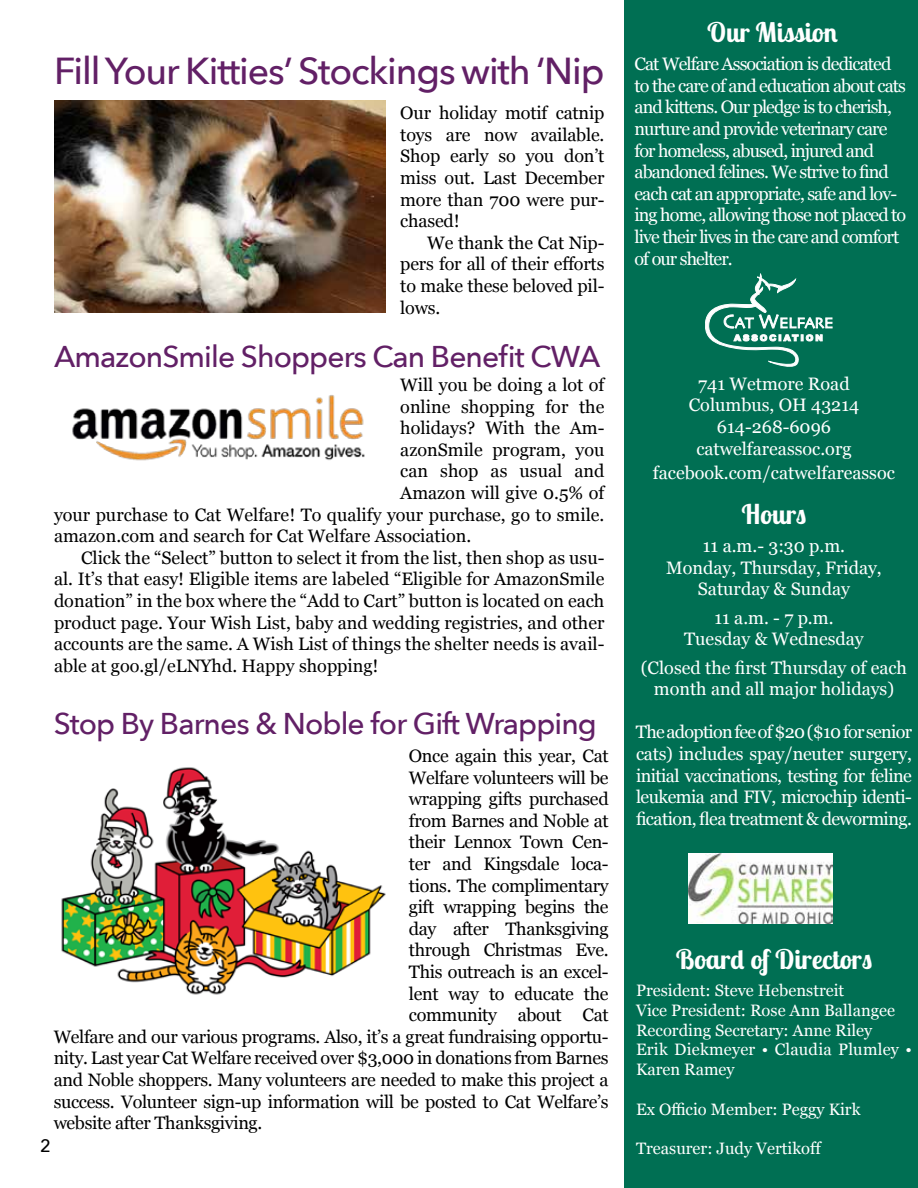
<style>
.page{position:relative;width:918px;height:1188px;background:#fff}
.page>*{position:absolute;margin:0;border:0;box-sizing:border-box;transform-origin:0 0}
.t1{font:500 37.5px "Avenir Next";letter-spacing:-.03em;color:#622066}
.t2{font:500 30px "Avenir Next";letter-spacing:-.03em;color:#622066}
.t3{font:700 27px "Lobster Two";color:#fff}
.t4{font:18px/21.6px "Georgia";letter-spacing:-.01em;color:#000;text-align:justify}
.t5{font:18px/21.6px "Georgia";letter-spacing:-.05em;color:#fff}
.t6{font:18px/21.6px "Georgia";color:#fff;text-align:center}
.t7{font:500 18px "Avenir Next";color:#000}
.t8{font:16.5px/19.8px "Georgia";color:#fff}
</style>
<div class="page">
<div style="left:625px;top:0;width:293px;height:1188px;background:#006f53"></div>
<img style="left:688px;top:853px;width:144px;height:70px">
<svg style="left:705px;top:274px;width:127px;height:92px"></svg>
<img style="left:54px;top:101px;width:331px;height:211px">
<img style="left:61px;top:767px;width:325px;height:228px">
<img style="left:72px;top:395px;width:293px;height:66px">
<h1 class="t1" style="left:54px;top:39px;width:552px">Fill Your Kitties’ Stockings with ‘Nip</h1>
<p class="t4" style="left:400px;top:101px;width:206px">Our holiday motif catnip toys are now available.<br>Shop early so you don’t miss out. Last December more than 700 were pur&shy;chased!</p>
<p class="t4" style="left:400px;top:231px;width:206px;text-indent:27px">We thank the Cat Nip&shy;pers for all of their efforts to make these beloved pil&shy;lows.</p>
<h2 class="t2" style="left:54px;top:331px;width:548px">AmazonSmile Shoppers Can Benefit CWA</h2>
<p class="t4" style="left:400px;top:373px;width:206px">Will you be doing a lot of</p>
<p class="t4" style="left:400px;top:395px;width:206px">online shopping for the</p>
<p class="t4" style="left:400px;top:417px;width:206px">holidays? With the Am-</p>
<p class="t4" style="left:400px;top:438px;width:206px">azonSmile program, you</p>
<p class="t4" style="left:400px;top:460px;width:206px">can shop as usual and</p>
<p class="t4" style="left:400px;top:481px;width:206px">Amazon will give 0.5% of</p>
<p class="t4" style="left:54px;top:503px;width:552px">your purchase to Cat Welfare! To qualify your purchase, go to smile.</p>
<p class="t4" style="left:54px;top:525px;width:419px">amazon.com and search for Cat Welfare Association.</p>
<p class="t4" style="left:81px;top:546px;width:525px">Click the “Select” button to select it from the list, then shop as usu-</p>
<p class="t4" style="left:54px;top:568px;width:552px">al. It’s that easy! Eligible items are labeled “Eligible for AmazonSmile</p>
<p class="t4" style="left:54px;top:589px;width:552px">donation” in the box where the “Add to Cart” button is located on each</p>
<p class="t4" style="left:54px;top:611px;width:552px">product page. Your Wish List, baby and wedding registries, and other</p>
<p class="t4" style="left:54px;top:633px;width:552px">accounts are the same. A Wish List of things the shelter needs is avail-</p>
<p class="t4" style="left:54px;top:654px;width:326px">able at goo.gl/eLNYhd. Happy shopping!</p>
<h2 class="t2" style="left:54px;top:698px;width:545px">Stop By Barnes &amp; Noble for Gift Wrapping</h2>
<p class="t4" style="left:409px;top:744px;width:201px">Once again this year, Cat</p>
<p class="t4" style="left:409px;top:766px;width:201px">Welfare volunteers will be</p>
<p class="t4" style="left:409px;top:788px;width:201px">wrapping gifts purchased</p>
<p class="t4" style="left:409px;top:809px;width:201px">from Barnes and Noble at</p>
<p class="t4" style="left:409px;top:831px;width:201px">their Lennox Town Cen-</p>
<p class="t4" style="left:409px;top:852px;width:201px">ter and Kingsdale loca-</p>
<p class="t4" style="left:409px;top:874px;width:201px">tions. The complimentary</p>
<p class="t4" style="left:409px;top:896px;width:201px">gift wrapping begins the</p>
<p class="t4" style="left:409px;top:917px;width:201px">day after Thanksgiving</p>
<p class="t4" style="left:409px;top:939px;width:201px">through Christmas Eve.</p>
<p class="t4" style="left:409px;top:960px;width:201px">This outreach is an excel-</p>
<p class="t4" style="left:409px;top:982px;width:201px">lent way to educate the</p>
<p class="t4" style="left:409px;top:1004px;width:201px">community about Cat</p>
<p class="t4" style="left:54px;top:1025px;width:556px">Welfare and our various programs. Also, it’s a great fundraising opportu-</p>
<p class="t4" style="left:54px;top:1047px;width:556px">nity. Last year Cat Welfare received over $3,000 in donations from Barnes</p>
<p class="t4" style="left:54px;top:1068px;width:556px">and Noble shoppers. Many volunteers are needed to make this project a</p>
<p class="t4" style="left:54px;top:1090px;width:556px">success. Volunteer sign-up information will be posted to Cat Welfare’s</p>
<p class="t4" style="left:54px;top:1112px;width:210px">website after Thanksgiving.</p>
<p class="t7" style="left:40px;top:1130px;width:12px">2</p>
<h3 class="t3" style="left:707px;top:15px;width:132px">Our Mission</h3>
<p class="t5" style="left:634px;top:52px;width:273px">Cat Welfare Association is dedicated to the care of and education about cats and kittens. Our pledge is to cherish, nurture and provide veterinary care for homeless, abused, injured and abandoned felines. We strive to find each cat an appropriate, safe and lov&shy;ing home, allowing those not placed to live their lives in the care and comfort of our shelter.</p>
<p class="t6" style="left:689px;top:372px;width:172px">741 Wetmore Road<br>Columbus, OH 43214<br>614-268-6096 catwelfareassoc.org</p>
<p class="t6" style="left:653px;top:462px;width:244px">facebook.com/catwelfareassoc</p>
<h3 class="t3" style="left:742px;top:497px;width:66px">Hours</h3>
<p class="t6" style="left:666px;top:534px;width:217px">11 a.m.- 3:30 p.m.<br>Monday, Thursday, Friday,<br>Saturday &amp; Sunday</p>
<p class="t6" style="left:684px;top:606px;width:181px">11 a.m. - 7 p.m.<br>Tuesday &amp; Wednesday</p>
<p class="t6" style="left:641px;top:656px;width:268px">(Closed the first Thursday of each month and all major holidays)</p>
<p class="t5" style="left:636px;top:721px;width:278px;text-align:justify">The adoption fee of $20 ($10 for senior cats) includes spay/neuter surgery, initial vaccinations, testing for feline leukemia and FIV, microchip identi&shy;fication, flea treatment &amp; deworming.</p>
<h3 class="t3" style="left:676px;top:942px;width:198px">Board of Directors</h3>
<p class="t8" style="left:636px;top:980px;width:277px">President: Steve Hebenstreit<br>Vice President: Rose Ann Ballangee<br>Recording Secretary: Anne Riley<br>Erik Diekmeyer • Claudia Plumley •<br>Karen Ramey</p>
<p class="t8" style="left:636px;top:1098px;width:226px">Ex Officio Member: Peggy Kirk</p>
<p class="t8" style="left:636px;top:1138px;width:187px">Treasurer: Judy Vertikoff</p>
</div>
